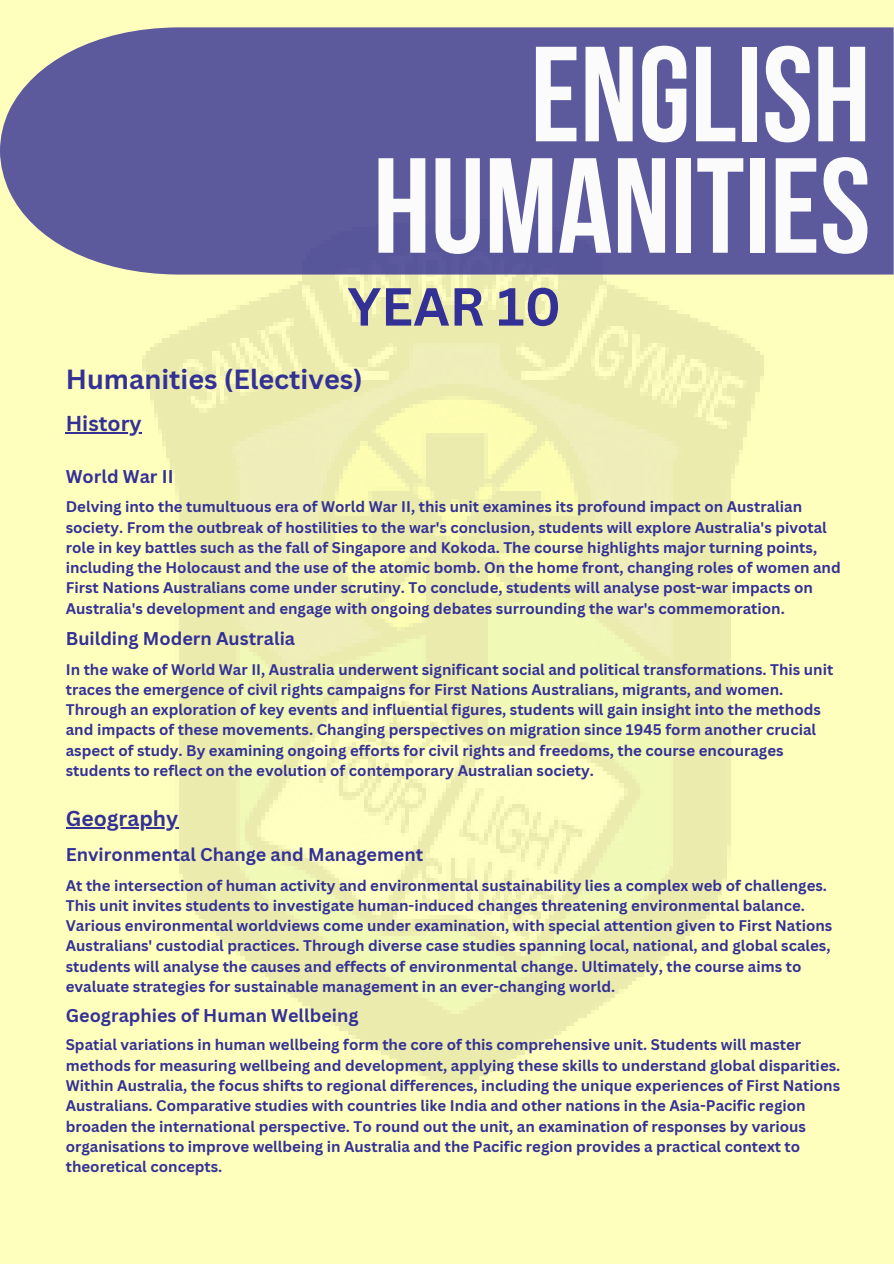
<style>
.page{position:relative;width:894px;height:1264px;background:#fff}
.page>*{position:absolute;margin:0;border:0;box-sizing:border-box;transform-origin:0 0}
.t1{font:135px/111.3px "Bebas Neue Cyrillic";color:#fbfbfb;text-align:right}
.t2{font:700 52.35px "Canva Sans";color:#343196}
.t3{font:700 27px "Canva Sans";color:#343196}
.t4{font:700 21px "Canva Sans";color:#343196}
.t5{font:700 18px "Canva Sans";color:#343196}
.t6{font:700 15px/20.2px "Canva Sans";color:#343196}
</style>
<div class="page">
<div style="left:0;top:0;width:893px;height:1263px;background:#ffffbd"></div>
<img style="left:141px;top:274px;width:626px;height:814px">
<div style="left:0;top:27px;width:893px;height:247px;background:#5c5a9d"></div>
<hr style="left:66px;top:432px;width:76px;height:1px;background:#343196">
<hr style="left:66px;top:827px;width:112px;height:1px;background:#343196">
<h1 class="t1" style="left:373px;top:52px;width:499px">ENGLISH hUMANITIES</h1>
<p class="t2" style="left:347px;top:270px;width:215px">YEAR 10</p>
<h2 class="t3" style="left:66px;top:360px;width:298px">Humanities (Electives)</h2>
<h3 class="t4" style="left:66px;top:409px;width:77px">History</h3>
<h4 class="t5" style="left:66px;top:464px;width:109px">World War II</h4>
<h5 class="t6" style="left:66px;top:496px;width:776px">Delving into the tumultuous era of World War II, this unit examines its profound impact on Australian society. From the outbreak of hostilities to the war's conclusion, students will explore Australia's pivotal role in key battles such as the fall of Singapore and Kokoda. The course highlights major turning points, including the Holocaust and the use of the atomic bomb. On the home front, changing roles of women and First Nations Australians come under scrutiny. To conclude, students will analyse post-war impacts on Australia's development and engage with ongoing debates surrounding the war's commemoration.</h5>
<p class="t5" style="left:66px;top:626px;width:231px">Building Modern Australia</p>
<h5 class="t6" style="left:66px;top:658px;width:768px">In the wake of World War II, Australia underwent significant social and political transformations. This unit traces the emergence of civil rights campaigns for First Nations Australians, migrants, and women.<br>Through an exploration of key events and influential figures, students will gain insight into the methods and impacts of these movements. Changing perspectives on migration since 1945 form another crucial aspect of study. By examining ongoing efforts for civil rights and freedoms, the course encourages students to reflect on the evolution of contemporary Australian society.</h5>
<p class="t4" style="left:66px;top:804px;width:114px">Geography</p>
<h4 class="t5" style="left:66px;top:842px;width:359px">Environmental Change and Management</h4>
<h5 class="t6" style="left:66px;top:874px;width:767px">At the intersection of human activity and environmental sustainability lies a complex web of challenges.<br>This unit invites students to investigate human-induced changes threatening environmental balance.<br>Various environmental worldviews come under examination, with special attention given to First Nations Australians' custodial practices. Through diverse case studies spanning local, national, and global scales, students will analyse the causes and effects of environmental change. Ultimately, the course aims to evaluate strategies for sustainable management in an ever-changing world.</h5>
<p class="t5" style="left:66px;top:1003px;width:294px">Geographies of Human Wellbeing</p>
<h5 class="t6" style="left:66px;top:1034px;width:775px">Spatial variations in human wellbeing form the core of this comprehensive unit. Students will master methods for measuring wellbeing and development, applying these skills to understand global disparities.<br>Within Australia, the focus shifts to regional differences, including the unique experiences of First Nations Australians. Comparative studies with countries like India and other nations in the Asia-Pacific region broaden the international perspective. To round out the unit, an examination of responses by various organisations to improve wellbeing in Australia and the Pacific region provides a practical context to theoretical concepts.</h5>
</div>
